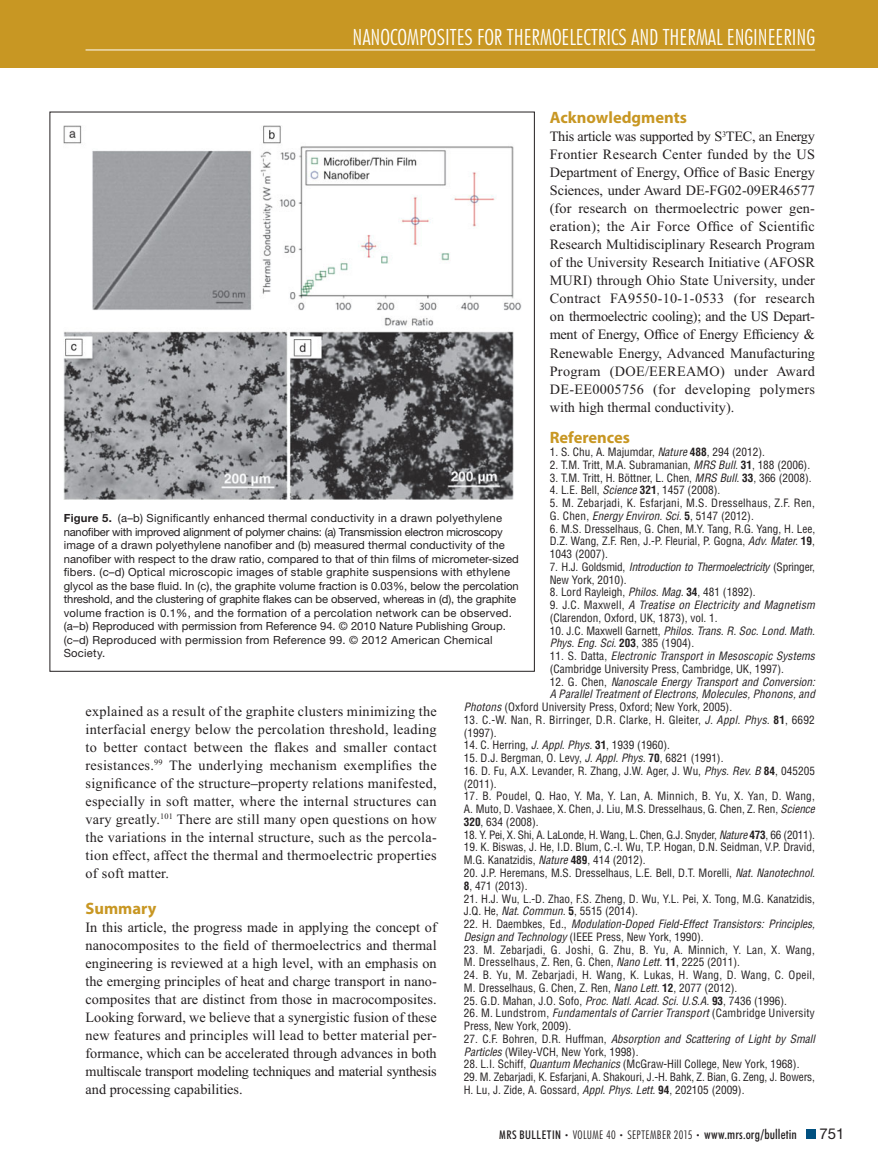
<style>
.page{position:relative;width:878px;height:1175px;background:#fff}
.page>*{position:absolute;margin:0;border:0;box-sizing:border-box;transform-origin:0 0}
.t1{font:300 condensed 22.5px "Futura BT";color:#fff}
.t2{font:700 16.5px "Myriad Pro";color:#c89723}
.t3{font:15px "Helvetica Neue LT Std";color:#231f20}
.t4{font:14.25px/18px "Times New Roman";color:#231f20;text-align:justify}
.t5{font:300 condensed 12px "Futura BT";letter-spacing:.03em;color:#231f20}
.t6{font:condensed 11.25px/12.8px "Helvetica LT Std";color:#231f20}
.t7{font:11.25px/13.5px "Helvetica Neue LT Std";color:#231f20}
.t8{font:condensed 11.25px/12.8px "Helvetica LT Std";letter-spacing:.02em;color:#231f20}
.t9{font:italic condensed 11.25px/12.8px "Helvetica LT Std";color:#231f20}
.t10{font:condensed 11.25px "Helvetica LT Std";letter-spacing:-.02em;color:#231f20}
.s1{font-style:italic}
.s2{font-weight:700}
.s3{font-style:normal}
.s4{font-weight:700;font-style:normal}
.s5{font-weight:500}
.s6{font-size:7.5px}
.s7{font-weight:500;font-size:13.5px}
</style>
<div class="page">
<div style="left:0;top:0;width:878px;height:68px;background:#c89723"></div>
<hr style="left:86px;top:50px;width:729px;height:1px;background:#fff">
<div style="left:806px;top:1130px;width:9px;height:8px;background:#005080"></div>
<img style="left:64px;top:126px;width:457px;height:374px">
<h1 class="t1" style="left:352px;top:29px;width:464px">NANOCOMPOSITES FOR THERMOELECTRICS AND THERMAL ENGINEERING</h1>
<h2 class="t2" style="left:549px;top:112px;width:139px">Acknowledgments</h2>
<p class="t4" style="left:549px;top:129px;width:267px">This article was supported by S <sup>3</sup> TEC, an Energy Frontier Research Center funded by the US Department of Energy, Office of Basic Energy Sciences, under Award DE-FG02-09ER46577 (for research on thermoelectric power gen&shy;eration); the Air Force Office of Scientific Research Multidisciplinary Research Program of the University Research Initiative (AFOSR MURI) through Ohio State University, under Contract FA9550-10-1-0533 (for research on thermoelectric cooling); and the US Depart&shy;ment of Energy, Office of Energy Efficiency &amp; Renewable Energy, Advanced Manufacturing Program (DOE/EEREAMO) under Award DE-EE0005756 (for developing polymers with high thermal conductivity).</p>
<h2 class="t2" style="left:549px;top:431px;width:82px">References</h2>
<p class="t6" style="left:549px;top:446px;width:217px">1. S. Chu , A. Majumdar , <span class="s1">Nature</span> <span class="s2">488</span> , 294 ( 2012 ).</p>
<p class="t6" style="left:549px;top:459px;width:262px">2. T.M. Tritt , M.A. Subramanian , <span class="s1">MRS Bull.</span> <span class="s2">31</span> , 188 ( 2006 ).</p>
<p class="t6" style="left:549px;top:472px;width:263px">3. T.M. Tritt , H. Böttner , L. Chen , <span class="s1">MRS Bull.</span> <span class="s2">33</span> , 366 ( 2008 ).</p>
<p class="t6" style="left:549px;top:484px;width:172px">4. L.E. Bell , <span class="s1">Science</span> <span class="s2">321</span> , 1457 ( 2008 ).</p>
<p class="t8" style="left:549px;top:497px;width:267px">5. M. Zebarjadi , K. Esfarjani , M.S. Dresselhaus , Z.F. Ren ,<br>G. Chen , <span class="s1">Energy Environ. Sci.</span> <span class="s2">5</span> , 5147 ( 2012 ).</p>
<p class="t6" style="left:549px;top:523px;width:267px;text-align:justify">6. M.S. Dresselhaus , G. Chen , M.Y. Tang , R.G. Yang , H. Lee , D.Z. Wang , Z.F. Ren , J.-P. Fleurial , P. Gogna , <span class="s1">Adv. Mater.</span> <span class="s2">19</span> , 1043 ( 2007 ).</p>
<p class="t6" style="left:549px;top:561px;width:267px">7. H.J. Goldsmid , <span class="s1">Introduction to Thermoelectricity</span> ( Springer ,<br>New York , 2010 ).</p>
<p class="t6" style="left:549px;top:586px;width:207px">8. Lord Rayleigh , <span class="s1">Philos. Mag.</span> <span class="s2">34</span> , 481 ( 1892 ).</p>
<p class="t6" style="left:549px;top:599px;width:267px">9. J.C. Maxwell , <span class="s1">A Treatise on Electricity and Magnetism </span>( Clarendon , Oxford, UK , 1873 ), vol. 1 .</p>
<p class="t9" style="left:549px;top:625px;width:267px"><span class="s3">10. J.C. Maxwell Garnett ,</span> Philos. Trans. R. Soc. Lond. Math.<br>Phys. Eng. Sci. <span class="s4">203</span> <span class="s3">, 385 ( 1904 ).</span></p>
<p class="t6" style="left:549px;top:650px;width:267px">11. S. Datta , <span class="s1">Electronic Transport in Mesoscopic Systems </span>( Cambridge University Press , Cambridge, UK , 1997 ).</p>
<p class="t9" style="left:549px;top:676px;width:267px"><span class="s3">12. G. Chen ,</span> Nanoscale Energy Transport and Conversion:</p>
<p class="t9" style="left:549px;top:688px;width:267px">A Parallel Treatment of Electrons, Molecules, Phonons, and</p>
<p class="t6" style="left:464px;top:701px;width:270px"><span class="s1">Photons</span> ( Oxford University Press , Oxford; New York, 2005 ).</p>
<p class="t8" style="left:464px;top:714px;width:352px">13. C.-W. Nan , R. Birringer , D.R. Clarke , H. Gleiter , <span class="s1">J. Appl. Phys.</span> <span class="s2">81</span> , 6692 ( 1997 ).</p>
<p class="t6" style="left:464px;top:739px;width:208px">14. C. Herring , <span class="s1">J. Appl. Phys.</span> <span class="s2">31</span> , 1939 ( 1960 ).</p>
<p class="t6" style="left:464px;top:752px;width:261px">15. D.J. Bergman , O. Levy , <span class="s1">J. Appl. Phys.</span> <span class="s2">70</span> , 6821 ( 1991 ).</p>
<p class="t6" style="left:464px;top:765px;width:352px">16. D. Fu , A.X. Levander , R. Zhang , J.W. Ager , J. Wu , <span class="s1">Phys. Rev. B</span> <span class="s2">84</span> , 045205 ( 2011 ).</p>
<p class="t6" style="left:464px;top:790px;width:353px;text-align:justify">17. B. Poudel , Q. Hao , Y. Ma , Y. Lan , A. Minnich , B. Yu , X. Yan , D. Wang , A. Muto , D. Vashaee , X. Chen , J. Liu , M.S. Dresselhaus , G. Chen , Z. Ren , <span class="s1">Science </span><span class="s2">320</span> , 634 ( 2008 ).</p>
<p class="t10" style="left:464px;top:830px;width:353px">18. Y. Pei , X. Shi , A. LaLonde , H. Wang , L. Chen , G.J. Snyder , <span class="s1">Nature</span> <span class="s2">473</span> , 66 ( 2011 ).</p>
<p class="t6" style="left:464px;top:841px;width:352px">19. K. Biswas , J. He , I.D. Blum , C.-I. Wu , T.P. Hogan , D.N. Seidman , V.P. Dravid ,<br>M.G. Kanatzidis , <span class="s1">Nature</span> <span class="s2">489</span> , 414 ( 2012 ).</p>
<p class="t6" style="left:464px;top:867px;width:353px">20. J.P. Heremans , M.S. Dresselhaus , L.E. Bell , D.T. Morelli , <span class="s1">Nat. Nanotechnol.<br></span><span class="s2">8</span> , 471 ( 2013 ).</p>
<p class="t6" style="left:464px;top:892px;width:353px">21. H.J. Wu , L.-D. Zhao , F.S. Zheng , D. Wu , Y.L. Pei , X. Tong , M.G. Kanatzidis ,<br>J.Q. He , <span class="s1">Nat. Commun.</span> <span class="s2">5</span> , 5515 ( 2014 ).</p>
<p class="t9" style="left:464px;top:918px;width:353px"><span class="s3">22. H. Daembkes , Ed.,</span> Modulation-Doped Field-Effect Transistors: Principles,<br>Design and Technology <span class="s3">( IEEE Press , New York , 1990 ).</span></p>
<p class="t8" style="left:464px;top:943px;width:352px">23. M. Zebarjadi , G. Joshi , G. Zhu , B. Yu , A. Minnich , Y. Lan , X. Wang ,<br>M. Dresselhaus , Z. Ren , G. Chen , <span class="s1">Nano Lett.</span> <span class="s2">11</span> , 2225 ( 2011 ).</p>
<p class="t6" style="left:464px;top:969px;width:353px">24. B. Yu , M. Zebarjadi , H. Wang , K. Lukas , H. Wang , D. Wang , C. Opeil ,<br>M. Dresselhaus , G. Chen , Z. Ren , <span class="s1">Nano Lett.</span> <span class="s2">12</span> , 2077 ( 2012 ).</p>
<p class="t6" style="left:464px;top:994px;width:325px">25. G.D. Mahan , J.O. Sofo , <span class="s1">Proc. Natl. Acad. Sci. U.S.A.</span> <span class="s2">93</span> , 7436 ( 1996 ).</p>
<p class="t8" style="left:464px;top:1007px;width:352px">26. M. Lundstrom , <span class="s1">Fundamentals of Carrier Transport</span> ( Cambridge University<br>Press , New York , 2009 ).</p>
<p class="t6" style="left:464px;top:1033px;width:353px">27. C.F. Bohren , D.R. Huffman , <span class="s1">Absorption and Scattering of Light by Small<br>Particles</span> ( Wiley-VCH , New York , 1998 ).</p>
<p class="t6" style="left:464px;top:1058px;width:337px">28. L.I. Schiff , <span class="s1">Quantum Mechanics</span> ( McGraw-Hill College , New York , 1968 ).</p>
<p class="t6" style="left:464px;top:1071px;width:353px">29. M. Zebarjadi , K. Esfarjani , A. Shakouri , J.-H. Bahk , Z. Bian , G. Zeng , J. Bowers ,<br>H. Lu , J. Zide , A. Gossard , <span class="s1">Appl. Phys. Lett.</span> <span class="s2">94</span> , 202105 ( 2009 ).</p>
<p class="t7" style="left:64px;top:513px;width:456px"><span class="s2">Figure 5.</span> (a–b) Significantly enhanced thermal conductivity in a drawn polyethylene nanofiber with improved alignment of polymer chains: (a) Transmission electron microscopy image of a drawn polyethylene nanofiber and (b) measured thermal conductivity of the nanofiber with respect to the draw ratio, compared to that of thin films of micrometer-sized fibers. (c–d) Optical microscopic images of stable graphite suspensions with ethylene glycol as the base fluid. In (c), the graphite volume fraction is 0.03%, below the percolation threshold, and the clustering of graphite flakes can be observed, whereas in (d), the graphite volume fraction is 0.1%, and the formation of a percolation network can be observed. (a–b) Reproduced with permission from Reference 94. © 2010 Nature Publishing Group. (c–d) Reproduced with permission from Reference 99. © 2012 American Chemical Society.</p>
<p class="t4" style="left:85px;top:703px;width:353px">explained as a result of the graphite clusters minimizing the interfacial energy below the percolation threshold, leading to better contact between the flakes and smaller contact resistances. <sup>99</sup> The underlying mechanism exemplifies the significance of the structure <span class="s2">–</span> property relations manifested, especially in soft matter, where the internal structures can vary greatly. <sup>101</sup> There are still many open questions on how the variations in the internal structure, such as the percola&shy;tion effect, affect the thermal and thermoelectric properties of soft matter.</p>
<h2 class="t2" style="left:86px;top:902px;width:72px">Summary</h2>
<p class="t4" style="left:85px;top:919px;width:353px">In this article, the progress made in applying the concept of nanocomposites to the field of thermoelectrics and thermal engineering is reviewed at a high level, with an emphasis on the emerging principles of heat and charge transport in nano&shy;composites that are distinct from those in macrocomposites.<br>Looking forward, we believe that a synergistic fusion of these new features and principles will lead to better material per&shy;formance, which can be accelerated through advances in both multiscale transport modeling techniques and material synthesis and processing capabilities.</p>
<p class="t5" style="left:499px;top:1130px;width:299px"><span class="s5">MRS BULLETIN</span> <span class="s6">•</span> VOLUME 40 <span class="s6">•</span> SEPTEMBER 2015 <span class="s6">•</span> <span class="s7">www.mrs.org/bulletin</span></p>
<h3 class="t3" style="left:819px;top:1128px;width:27px">751</h3>
</div>
